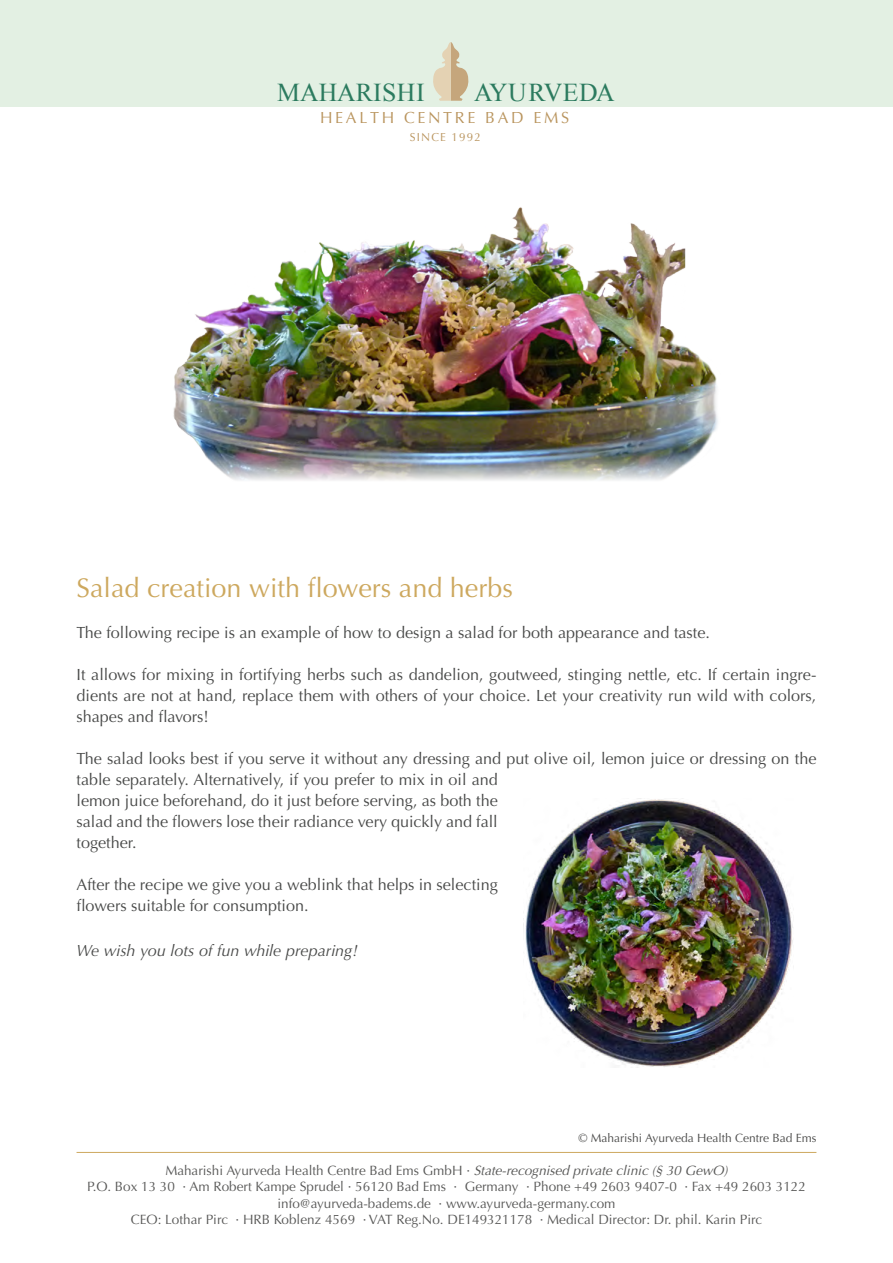
<style>
.page{position:relative;width:893px;height:1263px;background:#fff}
.page>*{position:absolute;margin:0;border:0;box-sizing:border-box;transform-origin:0 0}
.t1{font:27px "Optima";color:#cda85e}
.t2{font:25.8px "Times New Roman";color:#2c7b5f}
.t3{font:25.8px "Times New Roman";letter-spacing:.02em;color:#2c7b5f}
.t4{font:16.2px/21px "Optima";color:#484948}
.t5{font:italic 16.2px "Optima";color:#484948}
.t6{font:16.05px "Optima";letter-spacing:.165em;color:#b9945d}
.t7{font:13.5px/16.5px "Optima";color:#575756;text-align:center}
.t8{font:12px "Optima";color:#4a4a49}
.t9{font:11.55px "Optima";letter-spacing:.1em;color:#b9945d}
.s1{font-style:italic}
</style>
<div class="page">
<hr style="left:77px;top:1152px;width:739px;height:1px;background:#cda85e">
<img style="left:523px;top:798px;width:270px;height:269px">
<img style="left:173px;top:207px;width:545px;height:274px">
<div style="left:0;top:0;width:893px;height:106px;background:#e3f0e3"></div>
<svg style="left:433px;top:42px;width:36px;height:59px"></svg>
<h2 class="t2" style="left:277px;top:75px;width:149px">MAHARISHI</h2>
<h2 class="t3" style="left:474px;top:75px;width:142px">AYURVEDA</h2>
<p class="t6" style="left:320px;top:108px;width:251px">HEALTH CENTRE BAD EMS</p>
<p class="t9" style="left:410px;top:130px;width:72px">SINCE 1992</p>
<h1 class="t1" style="left:77px;top:572px;width:438px">Salad creation with flowers and herbs</h1>
<p class="t4" style="left:77px;top:622px;width:635px">The following recipe is an example of how to design a salad for both appearance and taste.</p>
<p class="t4" style="left:77px;top:664px;width:741px;text-align:justify">It allows for mixing in fortifying herbs such as dandelion, goutweed, stinging nettle, etc. If certain ingre&shy;dients are not at hand, replace them with others of your choice. Let your creativity run wild with colors, shapes and flavors!</p>
<p class="t4" style="left:77px;top:748px;width:741px">The salad looks best if you serve it without any dressing and put olive oil, lemon juice or dressing on the table separately. Alternatively, if you prefer to mix in oil and<br>lemon juice beforehand, do it just before serving, as both the<br>salad and the flowers lose their radiance very quickly and fall<br>together.</p>
<p class="t4" style="left:77px;top:874px;width:423px">After the recipe we give you a weblink that helps in selecting flowers suitable for consumption.</p>
<p class="t5" style="left:77px;top:941px;width:283px">We wish you lots of fun while preparing!</p>
<p class="t8" style="left:579px;top:1131px;width:239px">© Maharishi Ayurveda Health Centre Bad Ems</p>
<p class="t7" style="left:87px;top:1162px;width:720px">Maharishi Ayurveda Health Centre Bad Ems GmbH · <span class="s1">State-recognised private clinic (§ 30 GewO)<br></span>P.O. Box 13 30 · Am Robert Kampe Sprudel · 56120 Bad Ems · Germany · Phone +49 2603 9407-0 · Fax +49 2603 3122 info@ayurveda-badems.de · www.ayurveda-germany.com<br>CEO: Lothar Pirc · HRB Koblenz 4569 · VAT Reg.No. DE149321178 · Medical Director: Dr. phil. Karin Pirc</p>
</div>
